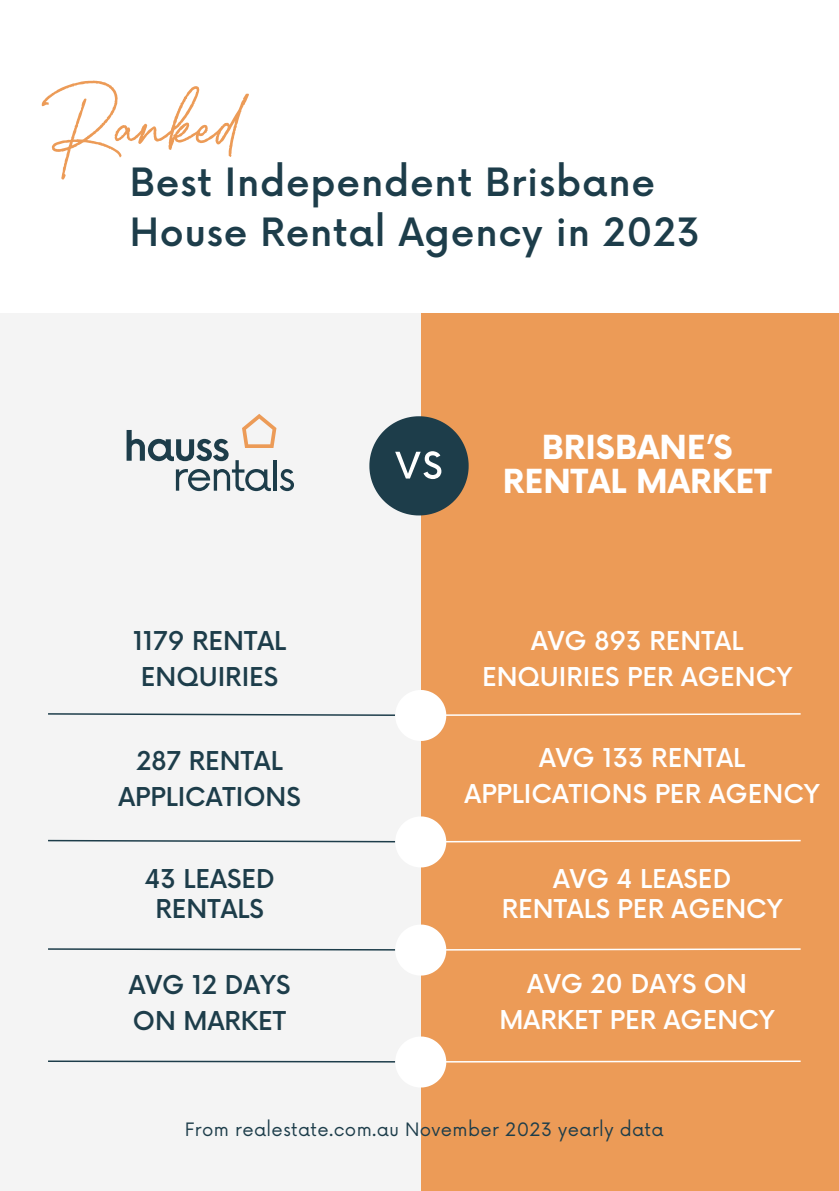
<style>
.page{position:relative;width:839px;height:1191px;background:#fff}
.page>*{position:absolute;margin:0;border:0;box-sizing:border-box;transform-origin:0 0}
.t1{font:141.6px "Aurelly Signature ALT";color:#ec9b57}
.t2{font:53.6px "Now";color:#fff}
.t3{font:500 38px/49.6px "Now";letter-spacing:.02em;color:#1d3d4a}
.t4{font:700 32.4px/34.4px "Now";color:#fff;text-align:center}
.t5{font:500 25.2px/36px "Now";color:#fff;text-align:center}
.t6{font:500 25.2px/36px "Now";color:#1d3d4a;text-align:center}
.t7{font:18px "Now";letter-spacing:.02em;color:#1d3d4a}
</style>
<div class="page">
<div style="left:420px;top:127px;width:418px;height:1064px;background:#ec9b57"></div>
<div style="left:0;top:313px;width:420px;height:878px;background:#f4f4f4"></div>
<svg style="left:48px;top:690px;width:753px;height:51px"></svg>
<svg style="left:48px;top:816px;width:753px;height:51px"></svg>
<hr style="left:48px;top:1060px;width:347px;height:3px;background:#1d3d4a">
<svg style="left:396px;top:1037px;width:50px;height:51px"></svg>
<hr style="left:446px;top:1061px;width:354px;height:2px;background:#fff">
<svg style="left:48px;top:925px;width:753px;height:51px"></svg>
<svg style="left:369px;top:416px;width:99px;height:99px"></svg>
<div style="left:0;top:0;width:838px;height:313px;background:#fff"></div>
<svg style="left:127px;top:414px;width:167px;height:77px"></svg>
<h1 class="t1" style="left:58px;top:62px;width:185px">Ranked</h1>
<h3 class="t3" style="left:130px;top:156px;width:571px">Best Independent Brisbane<br>House Rental Agency in 2023</h3>
<h2 class="t2" style="left:394px;top:416px;width:50px">vs</h2>
<p class="t4" style="left:503px;top:429px;width:270px">BRISBANE’S<br>RENTAL MARKET</p>
<p class="t6" style="left:133px;top:621px;width:155px">1179 RENTAL<br>ENQUIRIES</p>
<p class="t5" style="left:482px;top:621px;width:312px">AVG 893 RENTAL<br>ENQUIRIES PER AGENCY</p>
<p class="t6" style="left:118px;top:741px;width:184px">287 RENTAL<br>APPLICATIONS</p>
<p class="t5" style="left:464px;top:738px;width:357px">AVG 133 RENTAL<br>APPLICATIONS PER AGENCY</p>
<p class="t6" style="left:144px;top:863px;width:132px;line-height:30px">43 LEASED<br>RENTALS</p>
<p class="t5" style="left:501px;top:863px;width:282px;line-height:30px">AVG 4 LEASED<br>RENTALS PER AGENCY</p>
<p class="t6" style="left:129px;top:965px;width:163px;text-align:left">AVG 12 DAYS<br>ON MARKET</p>
<p class="t5" style="left:499px;top:965px;width:277px">AVG 20 DAYS ON<br>MARKET PER AGENCY</p>
<p class="t7" style="left:185px;top:1115px;width:480px">From realestate.com.au November 2023 yearly data</p>
</div>
